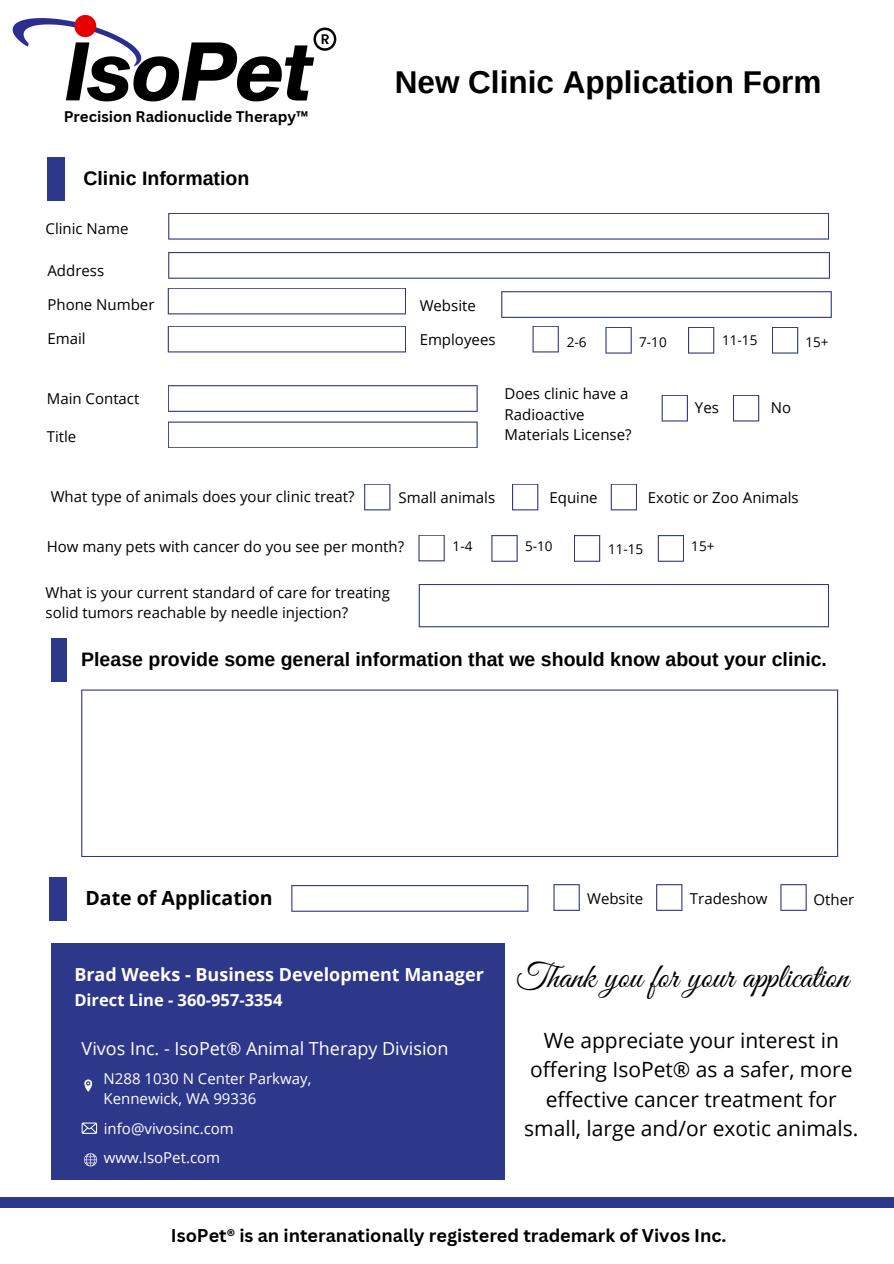
<style>
.page{position:relative;width:894px;height:1264px;background:#fff}
.page>*{position:absolute;margin:0;border:0;box-sizing:border-box;transform-origin:0 0}
.t1{font:34.5px "Great Vibes";color:#000}
.t2{font:700 31.5px "Arimo";color:#000}
.t3{font:21px/29.2px "Open Sans";color:#000;text-align:center}
.t4{font:700 19.5px "Arimo";color:#000}
.t5{font:700 19.5px "Open Sans";color:#000}
.t6{font:700 18px "Canva Sans";color:#000}
.t7{font:18px "Open Sans";color:#fff}
.t8{font:700 18px "Open Sans";color:#fff}
.t9{font:700 16.5px "Open Sans";color:#fff}
.t10{font:15px/20.2px "Open Sans";color:#000}
.t11{font:15px "Open Sans";color:#fff}
.t12{font:700 15px "Canva Sans";color:#000}
.t13{font:13.5px "Open Sans";color:#000}
</style>
<div class="page">
<div style="left:49px;top:877px;width:17px;height:43px;background:#2d388a"></div>
<div style="left:0;top:1196px;width:893px;height:11px;background:#2d388a"></div>
<div style="left:51px;top:943px;width:453px;height:236px;background:#2d388a"></div>
<svg style="left:84px;top:1079px;width:8px;height:12px"></svg>
<svg style="left:84px;top:1153px;width:13px;height:13px"></svg>
<svg style="left:168px;top:213px;width:660px;height:26px"></svg>
<svg style="left:772px;top:327px;width:26px;height:26px"></svg>
<svg style="left:688px;top:327px;width:26px;height:26px"></svg>
<svg style="left:605px;top:327px;width:26px;height:26px"></svg>
<svg style="left:532px;top:326px;width:26px;height:26px"></svg>
<svg style="left:661px;top:395px;width:26px;height:26px"></svg>
<svg style="left:733px;top:395px;width:26px;height:26px"></svg>
<img style="left:12px;top:14px;width:325px;height:88px">
<svg style="left:168px;top:288px;width:238px;height:26px"></svg>
<svg style="left:501px;top:291px;width:330px;height:27px"></svg>
<svg style="left:168px;top:252px;width:661px;height:27px"></svg>
<svg style="left:168px;top:326px;width:238px;height:26px"></svg>
<svg style="left:168px;top:385px;width:309px;height:27px"></svg>
<svg style="left:81px;top:689px;width:756px;height:168px"></svg>
<div style="left:51px;top:638px;width:15px;height:43px;background:#2d388a"></div>
<div style="left:47px;top:158px;width:17px;height:43px;background:#2d388a"></div>
<svg style="left:168px;top:421px;width:309px;height:27px"></svg>
<svg style="left:657px;top:535px;width:27px;height:27px"></svg>
<svg style="left:574px;top:535px;width:26px;height:27px"></svg>
<svg style="left:491px;top:535px;width:26px;height:27px"></svg>
<svg style="left:418px;top:535px;width:26px;height:26px"></svg>
<svg style="left:418px;top:584px;width:410px;height:43px"></svg>
<svg style="left:656px;top:884px;width:26px;height:26px"></svg>
<svg style="left:553px;top:884px;width:26px;height:26px"></svg>
<svg style="left:780px;top:884px;width:26px;height:26px"></svg>
<svg style="left:291px;top:885px;width:237px;height:26px"></svg>
<svg style="left:82px;top:1122px;width:15px;height:11px"></svg>
<svg style="left:610px;top:484px;width:27px;height:26px"></svg>
<svg style="left:512px;top:484px;width:26px;height:26px"></svg>
<svg style="left:364px;top:484px;width:26px;height:26px"></svg>
<p class="t12" style="left:64px;top:106px;width:246px">Precision Radionuclide Therapy™</p>
<p class="t4" style="left:83px;top:167px;width:167px">Clinic Information</p>
<p class="t10" style="left:46px;top:218px;width:85px">Clinic Name</p>
<p class="t2" style="left:394px;top:64px;width:428px">New Clinic Application Form</p>
<p class="t10" style="left:47px;top:260px;width:58px">Address</p>
<p class="t10" style="left:47px;top:294px;width:108px">Phone Number</p>
<p class="t10" style="left:47px;top:328px;width:40px">Email</p>
<p class="t10" style="left:419px;top:328px;width:77px">Employees</p>
<p class="t10" style="left:419px;top:295px;width:58px">Website</p>
<p class="t13" style="left:566px;top:332px;width:21px">2-6</p>
<p class="t13" style="left:639px;top:332px;width:29px">7-10</p>
<p class="t13" style="left:722px;top:330px;width:37px">11-15</p>
<p class="t13" style="left:805px;top:332px;width:25px">15+</p>
<h3 class="t10" style="left:47px;top:388px;width:94px">Main Contact</h3>
<p class="t10" style="left:47px;top:425px;width:31px">Title</p>
<p class="t10" style="left:504px;top:383px;width:129px">Does clinic have a<br>Radioactive<br>Materials License?</p>
<p class="t10" style="left:694px;top:397px;width:25px">Yes</p>
<p class="t10" style="left:770px;top:397px;width:22px">No</p>
<p class="t10" style="left:51px;top:486px;width:305px">What type of animals does your clinic treat?</p>
<p class="t10" style="left:398px;top:486px;width:98px">Small animals</p>
<h2 class="t10" style="left:549px;top:486px;width:50px">Equine</h2>
<p class="t10" style="left:647px;top:487px;width:152px">Exotic or Zoo Animals</p>
<p class="t10" style="left:47px;top:535px;width:359px">How many pets with cancer do you see per month?</p>
<p class="t10" style="left:46px;top:582px;width:346px">What is your current standard of care for treating solid tumors reachable by needle injection?</p>
<p class="t13" style="left:452px;top:537px;width:21px">1-4</p>
<h5 class="t13" style="left:525px;top:537px;width:29px">5-10</h5>
<h6 class="t13" style="left:608px;top:539px;width:37px">11-15</h6>
<p class="t13" style="left:691px;top:537px;width:25px">15+</p>
<p class="t4" style="left:81px;top:648px;width:747px">Please provide some general information that we should know about your clinic.</p>
<h1 class="t5" style="left:85px;top:884px;width:189px">Date of Application</h1>
<p class="t8" style="left:74px;top:961px;width:411px">Brad Weeks - Business Development Manager</p>
<p class="t9" style="left:74px;top:988px;width:209px">Direct Line - 360-957-3354</p>
<p class="t7" style="left:82px;top:1036px;width:368px">Vivos Inc. - IsoPet® Animal Therapy Division</p>
<p class="t11" style="left:103px;top:1067px;width:209px">N288 1030 N Center Parkway,</p>
<p class="t11" style="left:103px;top:1087px;width:154px">Kennewick, WA 99336</p>
<h3 class="t11" style="left:104px;top:1117px;width:131px">info@vivosinc.com</h3>
<h3 class="t11" style="left:104px;top:1147px;width:118px">www.IsoPet.com</h3>
<p class="t10" style="left:587px;top:888px;width:58px">Website</p>
<p class="t10" style="left:689px;top:888px;width:79px">Tradeshow</p>
<p class="t10" style="left:813px;top:889px;width:42px">Other</p>
<p class="t1" style="left:516px;top:957px;width:334px">Thank you for your application</p>
<p class="t3" style="left:524px;top:1025px;width:336px">We appreciate your interest in offering IsoPet® as a safer, more effective cancer treatment for small, large and/or exotic animals.</p>
<p class="t6" style="left:171px;top:1222px;width:557px">IsoPet® is an interanationally registered trademark of Vivos Inc.</p>
</div>
